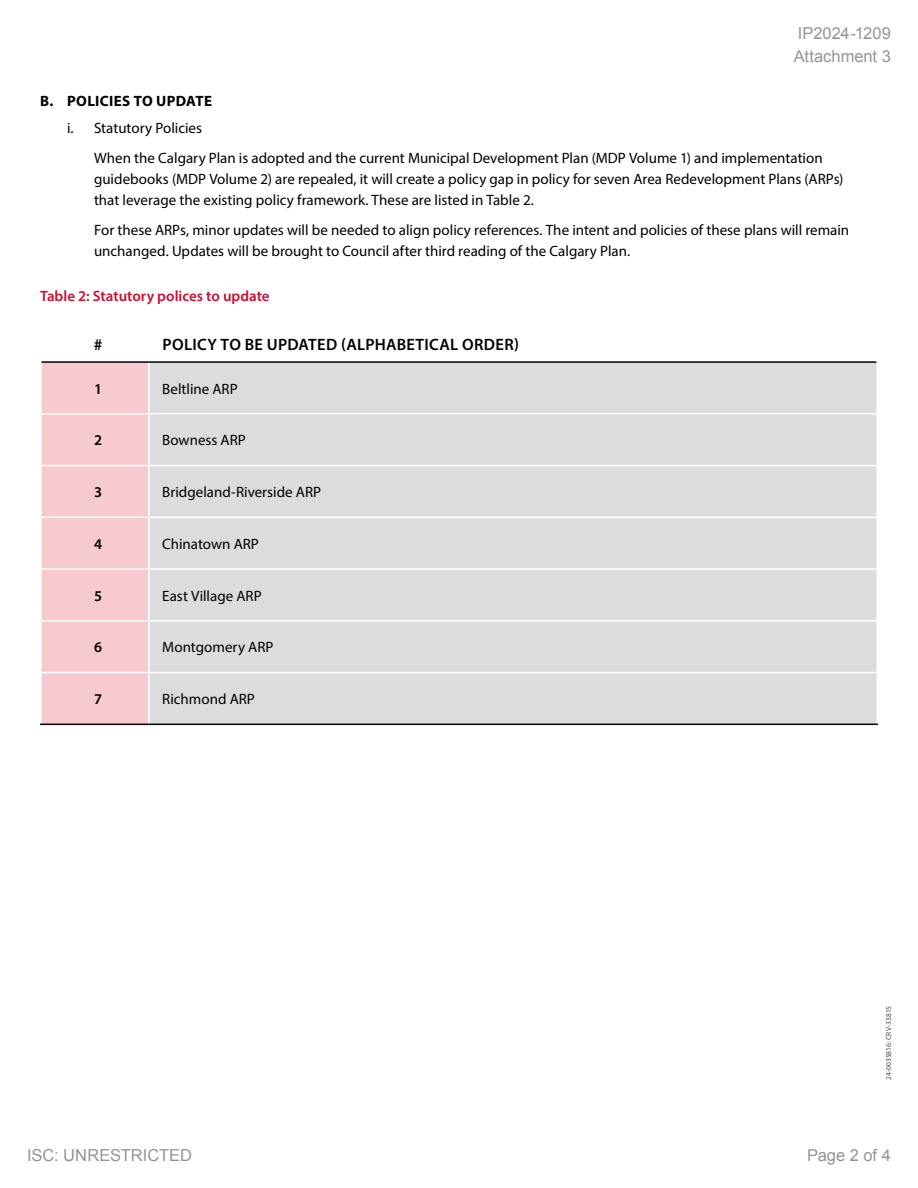
<style>
.page{position:relative;width:918px;height:1188px;background:#fff}
.page>*{position:absolute;margin:0;border:0;box-sizing:border-box;transform-origin:0 0}
.t1{font:16.5px/22.5px "Arial";color:#959595}
.t2{font:600 16.5px "Myriad Pro";letter-spacing:.02em;color:#000}
.t3{font:15px/21px "Myriad Pro";color:#000}
.t4{font:600 15px "Myriad Pro";color:#c8102e}
.t5{font:700 15px "Myriad Pro";letter-spacing:.02em;color:#000}
.t6{font:600 15px "Myriad Pro";color:#000}
.t7{font:7.5px "Myriad Pro";color:#4b4f55}
</style>
<div class="page">
<div style="left:42px;top:363px;width:106px;height:361px;background:#f7cacf"></div>
<div style="left:150px;top:363px;width:726px;height:361px;background:#dbdcdd"></div>
<hr style="left:40px;top:413px;width:109px;height:2px;background:#fff">
<hr style="left:149px;top:413px;width:729px;height:2px;background:#fff">
<hr style="left:40px;top:465px;width:109px;height:1px;background:#fff">
<hr style="left:149px;top:465px;width:729px;height:1px;background:#fff">
<hr style="left:40px;top:517px;width:109px;height:1px;background:#fff">
<hr style="left:149px;top:517px;width:729px;height:1px;background:#fff">
<hr style="left:40px;top:672px;width:109px;height:1px;background:#fff">
<hr style="left:149px;top:672px;width:729px;height:1px;background:#fff">
<hr style="left:40px;top:724px;width:109px;height:1px;background:#000">
<hr style="left:149px;top:724px;width:729px;height:1px;background:#000">
<hr style="left:42px;top:361px;width:107px;height:2px;background:#000">
<hr style="left:149px;top:361px;width:727px;height:2px;background:#000">
<hr style="left:40px;top:568px;width:109px;height:2px;background:#fff">
<hr style="left:149px;top:568px;width:729px;height:2px;background:#fff">
<hr style="left:40px;top:620px;width:109px;height:2px;background:#fff">
<hr style="left:149px;top:620px;width:729px;height:2px;background:#fff">
<p class="t1" style="left:794px;top:22px;width:99px">IP2024-1209<br>Attachment 3</p>
<p class="t5" style="left:40px;top:91px;width:173px">B. POLICIES TO UPDATE</p>
<p class="t3" style="left:94px;top:113px;width:730px;line-height:29.8px;text-indent:-27px">i. Statutory Policies<br>When the Calgary Plan is adopted and the current Municipal Development Plan (MDP Volume 1) and implementation</p>
<p class="t3" style="left:94px;top:169px;width:751px">guidebooks (MDP Volume 2) are repealed, it will create a policy gap in policy for seven Area Redevelopment Plans (ARPs) that leverage the existing policy framework. These are listed in Table 2.</p>
<p class="t3" style="left:94px;top:220px;width:757px">For these ARPs, minor updates will be needed to align policy references. The intent and policies of these plans will remain unchanged. Updates will be brought to Council after third reading of the Calgary Plan.</p>
<p class="t4" style="left:40px;top:287px;width:231px">Table 2: Statutory polices to update</p>
<p class="t2" style="left:94px;top:334px;width:10px">#</p>
<p class="t2" style="left:162px;top:334px;width:358px">POLICY TO BE UPDATED (ALPHABETICAL ORDER)</p>
<p class="t6" style="left:94px;top:379px;width:10px">1</p>
<p class="t3" style="left:162px;top:378px;width:77px">Beltline ARP</p>
<p class="t6" style="left:94px;top:431px;width:10px">2</p>
<p class="t3" style="left:162px;top:430px;width:85px">Bowness ARP</p>
<p class="t6" style="left:94px;top:482px;width:10px">3</p>
<p class="t3" style="left:162px;top:481px;width:160px">Bridgeland-Riverside ARP</p>
<p class="t6" style="left:94px;top:534px;width:10px">4</p>
<p class="t3" style="left:162px;top:533px;width:98px">Chinatown ARP</p>
<p class="t6" style="left:94px;top:586px;width:10px">5</p>
<p class="t3" style="left:162px;top:585px;width:101px">East Village ARP</p>
<p class="t6" style="left:94px;top:638px;width:10px">6</p>
<p class="t3" style="left:162px;top:637px;width:113px">Montgomery ARP</p>
<p class="t6" style="left:94px;top:689px;width:10px">7</p>
<p class="t3" style="left:162px;top:688px;width:94px">Richmond ARP</p>
<p class="t7" style="left:884px;top:1080px;width:76px;rotate:-90deg">24-0035816: CRV-33815</p>
<p class="t1" style="left:27px;top:1144px;width:167px">ISC: UNRESTRICTED</p>
<p class="t1" style="left:807px;top:1144px;width:85px">Page 2 of 4</p>
</div>
